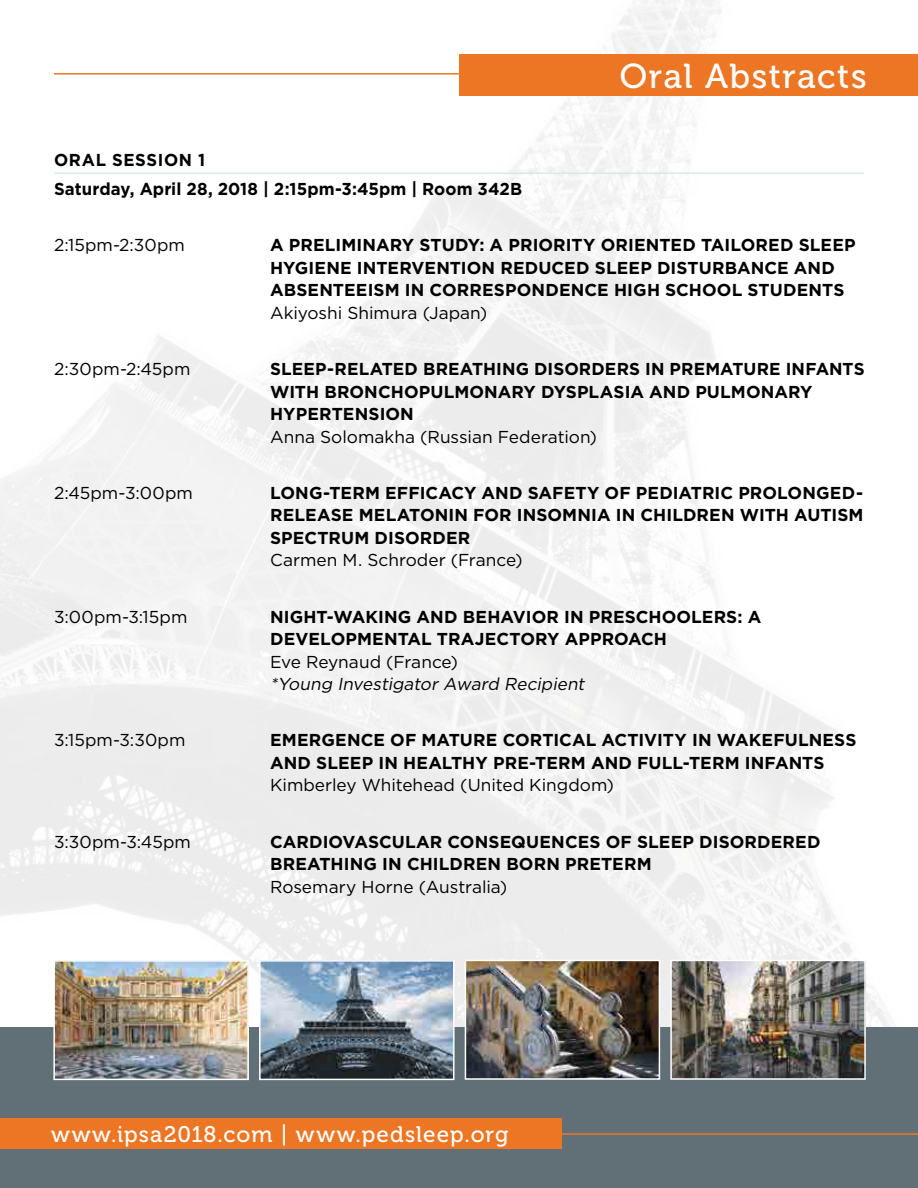
<style>
.page{position:relative;width:918px;height:1188px;background:#fff}
.page>*{position:absolute;margin:0;border:0;box-sizing:border-box;transform-origin:0 0}
.t1{font:34.5px "Museo 500";letter-spacing:.04em;color:#fff}
.t2{font:22.5px "Museo 500";letter-spacing:.045em;color:#fff}
.t3{font:700 17.25px/22.5px "Gotham";letter-spacing:.005em;color:#000}
.t4{font:17.25px "Gotham";color:#000}
.t5{font:italic 17.25px "Gotham";color:#000}
</style>
<div class="page">
<img style="left:0;top:0;width:918px;height:1028px">
<div style="left:0;top:1028px;width:918px;height:160px;background:#617076"></div>
<hr style="left:54px;top:73px;width:414px;height:2px;background:#ed7625">
<div style="left:459px;top:55px;width:459px;height:41px;background:#ed7625"></div>
<hr style="left:54px;top:173px;width:810px;height:1px;background:#cfe5e5">
<img style="left:262px;top:963px;width:190px;height:114px">
<div style="left:259px;top:960px;width:196px;height:120px;border:2px solid #fff"></div>
<img style="left:56px;top:963px;width:190px;height:114px">
<div style="left:53px;top:960px;width:196px;height:120px;border:2px solid #fff"></div>
<img style="left:673px;top:963px;width:190px;height:114px">
<div style="left:670px;top:960px;width:196px;height:120px;border:2px solid #fff"></div>
<img style="left:468px;top:963px;width:189px;height:114px">
<div style="left:465px;top:960px;width:195px;height:120px;border:2px solid #fff"></div>
<div style="left:0;top:1119px;width:562px;height:30px;background:#ed7625"></div>
<hr style="left:546px;top:1133px;width:372px;height:2px;background:#ed7625">
<p class="t3" style="left:54px;top:145px;width:470px;line-height:29.2px">ORAL SESSION 1<br>Saturday, April 28, 2018 | 2:15pm-3:45pm | Room 342B</p>
<h1 class="t1" style="left:620px;top:57px;width:248px">Oral Abstracts</h1>
<p class="t4" style="left:54px;top:234px;width:132px">2:15pm-2:30pm</p>
<p class="t3" style="left:270px;top:234px;width:587px">A PRELIMINARY STUDY: A PRIORITY ORIENTED TAILORED SLEEP<br>HYGIENE INTERVENTION REDUCED SLEEP DISTURBANCE AND<br>ABSENTEEISM IN CORRESPONDENCE HIGH SCHOOL STUDENTS</p>
<p class="t4" style="left:270px;top:302px;width:219px">Akiyoshi Shimura (Japan)</p>
<p class="t4" style="left:54px;top:358px;width:138px">2:30pm-2:45pm</p>
<p class="t3" style="left:270px;top:358px;width:596px">SLEEP-RELATED BREATHING DISORDERS IN PREMATURE INFANTS<br>WITH BRONCHOPULMONARY DYSPLASIA AND PULMONARY<br>HYPERTENSION</p>
<p class="t4" style="left:270px;top:425px;width:329px">Anna Solomakha (Russian Federation)</p>
<p class="t4" style="left:54px;top:482px;width:140px">2:45pm-3:00pm</p>
<p class="t3" style="left:270px;top:481px;width:595px;text-align:justify">LONG-TERM EFFICACY AND SAFETY OF PEDIATRIC PROLONGED-RELEASE MELATONIN FOR INSOMNIA IN CHILDREN WITH AUTISM SPECTRUM DISORDER</p>
<p class="t4" style="left:270px;top:549px;width:254px">Carmen M. Schroder (France)</p>
<p class="t4" style="left:54px;top:605px;width:135px">3:00pm-3:15pm</p>
<p class="t3" style="left:270px;top:605px;width:493px">NIGHT-WAKING AND BEHAVIOR IN PRESCHOOLERS: A<br>DEVELOPMENTAL TRAJECTORY APPROACH</p>
<p class="t4" style="left:270px;top:650px;width:190px">Eve Reynaud (France)</p>
<p class="t5" style="left:270px;top:673px;width:320px">*Young Investigator Award Recipient</p>
<p class="t4" style="left:54px;top:729px;width:133px">3:15pm-3:30pm</p>
<p class="t3" style="left:270px;top:729px;width:588px">EMERGENCE OF MATURE CORTICAL ACTIVITY IN WAKEFULNESS<br>AND SLEEP IN HEALTHY PRE-TERM AND FULL-TERM INFANTS</p>
<p class="t4" style="left:270px;top:774px;width:345px">Kimberley Whitehead (United Kingdom)</p>
<p class="t4" style="left:54px;top:830px;width:138px">3:30pm-3:45pm</p>
<p class="t3" style="left:270px;top:830px;width:552px">CARDIOVASCULAR CONSEQUENCES OF SLEEP DISORDERED<br>BREATHING IN CHILDREN BORN PRETERM</p>
<p class="t4" style="left:270px;top:875px;width:239px">Rosemary Horne (Australia)</p>
<h2 class="t2" style="left:51px;top:1122px;width:459px">www.ipsa2018.com | www.pedsleep.org</h2>
</div>
